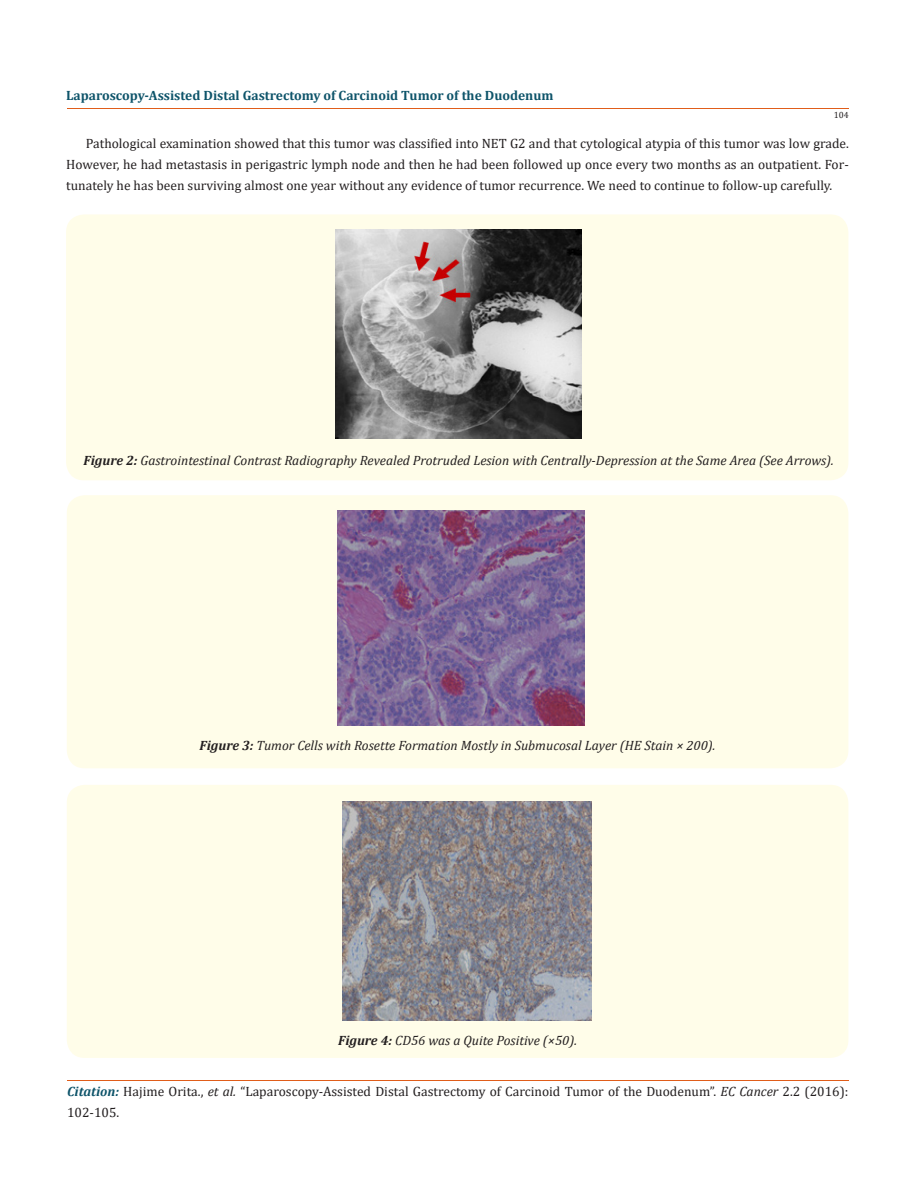
<style>
.page{position:relative;width:917px;height:1190px;background:#fff}
.page>*{position:absolute;margin:0;border:0;box-sizing:border-box;transform-origin:0 0}
.t1{font:13.5px/21px "Cambria";color:#231f20}
.t2{font:italic 13.5px "Cambria";color:#231f20}
.t3{font:700 13.5px "Cambria";color:#0e546a}
.t4{font:9px "Cambria";color:#231f20}
.s1{font-weight:700}
.s2{font-weight:700;font-style:italic;color:#0e546a}
.s3{font-style:italic}
</style>
<div class="page">
<hr style="left:67px;top:1080px;width:781px;height:1px;background:#e05d1a">
<div style="left:66px;top:214px;width:782px;height:266px;background:#fffde9;border-radius:18px"></div>
<img style="left:335px;top:229px;width:247px;height:209px">
<div style="left:67px;top:495px;width:781px;height:273px;background:#fffde9;border-radius:18px"></div>
<img style="left:337px;top:510px;width:248px;height:215px">
<div style="left:67px;top:784px;width:781px;height:274px;background:#fffde9;border-radius:18px"></div>
<img style="left:342px;top:801px;width:249px;height:219px">
<p class="t3" style="left:66px;top:86px;width:489px">Laparoscopy-Assisted Distal Gastrectomy of Carcinoid Tumor of the Duodenum</p>
<p class="t4" style="left:833px;top:110px;width:16px">104</p>
<p class="t1" style="left:66px;top:133px;width:784px;text-align:justify;text-indent:20px">Pathological examination showed that this tumor was classified into NET G2 and that cytological atypia of this tumor was low grade.<br>However, he had metastasis in perigastric lymph node and then he had been followed up once every two months as an outpatient. For&shy;tunately he has been surviving almost one year without any evidence of tumor recurrence. We need to continue to follow-up carefully.</p>
<p class="t2" style="left:83px;top:451px;width:752px"><span class="s1">Figure 2:</span> Gastrointestinal Contrast Radiography Revealed Protruded Lesion with Centrally-Depression at the Same Area (See Arrows).</p>
<p class="t2" style="left:199px;top:735px;width:517px"><span class="s1">Figure 3:</span> Tumor Cells with Rosette Formation Mostly in Submucosal Layer (HE Stain × 200).</p>
<p class="t2" style="left:338px;top:1030px;width:240px"><span class="s1">Figure 4:</span> CD56 was a Quite Positive (×50).</p>
<p class="t1" style="left:67px;top:1080px;width:782px"><span class="s2">Citation:</span> Hajime Orita., <span class="s3">et al.</span> “Laparoscopy-Assisted Distal Gastrectomy of Carcinoid Tumor of the Duodenum”. <span class="s3">EC Cancer</span> 2.2 (2016):<br>102-105.</p>
</div>
